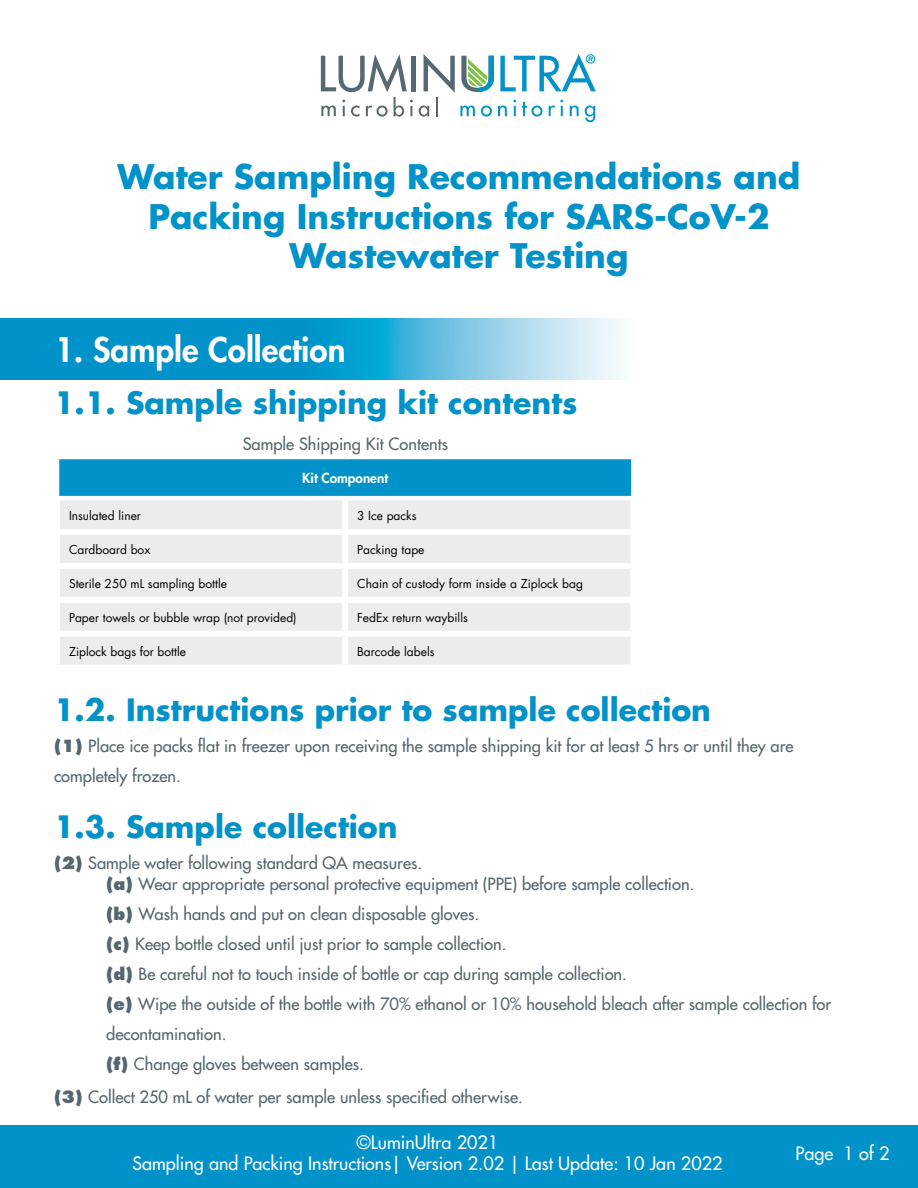
<style>
.page{position:relative;width:918px;height:1188px;background:#fff}
.page>*{position:absolute;margin:0;border:0;box-sizing:border-box;transform-origin:0 0}
.t1{font:700 33px/39.6px "Futura Std";color:#0092c8;text-align:center}
.t2{font:800 33px "Futura Std";color:#fff}
.t3{font:700 30px "Futura Std";color:#0092c8}
.t4{font:500 18px/21.6px "Futura Std";color:#fff;text-align:center}
.t5{font:500 16.5px/30px "Futura Std";color:#546670}
.t6{font:800 13.5px "Futura Std";color:#fff}
.t7{font:12px "Futura Std";color:#000}
.s1{font-weight:800}
</style>
<div class="page">
<svg style="left:321px;top:54px;width:92px;height:63px"></svg>
<div style="left:411px;top:56px;width:5px;height:35px;background:#566871"></div>
<svg style="left:419px;top:54px;width:177px;height:68px"></svg>
<div style="left:0;top:1125px;width:918px;height:63px;background:#0092c8"></div>
<svg style="left:1px;top:318px;width:620px;height:61px;background:#3aacd6"></svg>
<div style="left:57px;top:457px;width:576px;height:41px;background:#0092c8"></div>
<div style="left:60px;top:500px;width:570px;height:165px;background:#ecebee"></div>
<div style="left:342px;top:500px;width:6px;height:29px;background:#fff"></div>
<div style="left:54px;top:529px;width:291px;height:6px;background:#fff"></div>
<div style="left:345px;top:529px;width:291px;height:6px;background:#fff"></div>
<div style="left:342px;top:535px;width:6px;height:28px;background:#fff"></div>
<div style="left:54px;top:563px;width:291px;height:6px;background:#fff"></div>
<div style="left:345px;top:563px;width:291px;height:6px;background:#fff"></div>
<div style="left:342px;top:569px;width:6px;height:28px;background:#fff"></div>
<div style="left:54px;top:597px;width:291px;height:6px;background:#fff"></div>
<div style="left:345px;top:597px;width:291px;height:6px;background:#fff"></div>
<div style="left:342px;top:603px;width:6px;height:28px;background:#fff"></div>
<div style="left:54px;top:631px;width:291px;height:6px;background:#fff"></div>
<div style="left:345px;top:631px;width:291px;height:6px;background:#fff"></div>
<div style="left:342px;top:637px;width:6px;height:28px;background:#fff"></div>
<hr style="left:55px;top:455px;width:290px;height:4px;background:#fff">
<hr style="left:55px;top:459px;width:4px;height:37px;background:#fff">
<hr style="left:345px;top:455px;width:291px;height:4px;background:#fff">
<div style="left:631px;top:459px;width:5px;height:37px;background:#fff"></div>
<hr style="left:55px;top:496px;width:290px;height:4px;background:#fff">
<hr style="left:345px;top:496px;width:291px;height:4px;background:#fff">
<h1 class="t1" style="left:118px;top:157px;width:684px">Water Sampling Recommendations and<br>Packing Instructions for SARS-CoV-2<br>Wastewater Testing</h1>
<h1 class="t2" style="left:55px;top:329px;width:292px">1. Sample Collection</h1>
<h2 class="t3" style="left:54px;top:383px;width:525px">1.1. Sample shipping kit contents</h2>
<p class="t5" style="left:243px;top:429px;width:207px">Sample Shipping Kit Contents</p>
<p class="t6" style="left:302px;top:470px;width:87px">Kit Component</p>
<p class="t7" style="left:69px;top:508px;width:73px">Insulated liner</p>
<p class="t7" style="left:357px;top:508px;width:61px">3 Ice packs</p>
<p class="t7" style="left:69px;top:542px;width:83px">Cardboard box</p>
<p class="t7" style="left:357px;top:542px;width:69px">Packing tape</p>
<p class="t7" style="left:69px;top:576px;width:160px">Sterile 250 mL sampling bottle</p>
<p class="t7" style="left:357px;top:576px;width:227px">Chain of custody form inside a Ziplock bag</p>
<p class="t7" style="left:69px;top:610px;width:229px">Paper towels or bubble wrap (not provided)</p>
<p class="t7" style="left:357px;top:610px;width:112px">FedEx return waybills</p>
<p class="t7" style="left:69px;top:644px;width:119px">Ziplock bags for bottle</p>
<p class="t7" style="left:357px;top:644px;width:79px">Barcode labels</p>
<h2 class="t3" style="left:54px;top:690px;width:659px">1.2. Instructions prior to sample collection</h2>
<p class="t5" style="left:54px;top:731px;width:741px"><span class="s1">(1)</span> Place ice packs flat in freezer upon receiving the sample shipping kit for at least 5 hrs or until they are completely frozen.</p>
<h2 class="t3" style="left:54px;top:807px;width:345px">1.3. Sample collection</h2>
<p class="t5" style="left:106px;top:852px;width:590px;line-height:21.6px;text-indent:-52px"><span class="s1">(2)</span> Sample water following standard QA measures.<br><span class="s1">(a)</span> Wear appropriate personal protective equipment (PPE) before sample collection.</p>
<p class="t5" style="left:106px;top:899px;width:727px"><span class="s1">(b)</span> Wash hands and put on clean disposable gloves.<br><span class="s1">(c)</span> Keep bottle closed until just prior to sample collection.<br><span class="s1">(d)</span> Be careful not to touch inside of bottle or cap during sample collection.<br><span class="s1">(e)</span> Wipe the outside of the bottle with 70% ethanol or 10% household bleach after sample collection for decontamination.<br><span class="s1">(f)</span> Change gloves between samples.</p>
<p class="t5" style="left:54px;top:1082px;width:470px"><span class="s1">(3)</span> Collect 250 mL of water per sample unless specified otherwise.</p>
<p class="t4" style="left:132px;top:1132px;width:592px">©LuminUltra 2021<br>Sampling and Packing Instructions| Version 2.02 | Last Update: 10 Jan 2022</p>
<p class="t4" style="left:796px;top:1142px;width:95px">Page 1 of 2</p>
</div>
